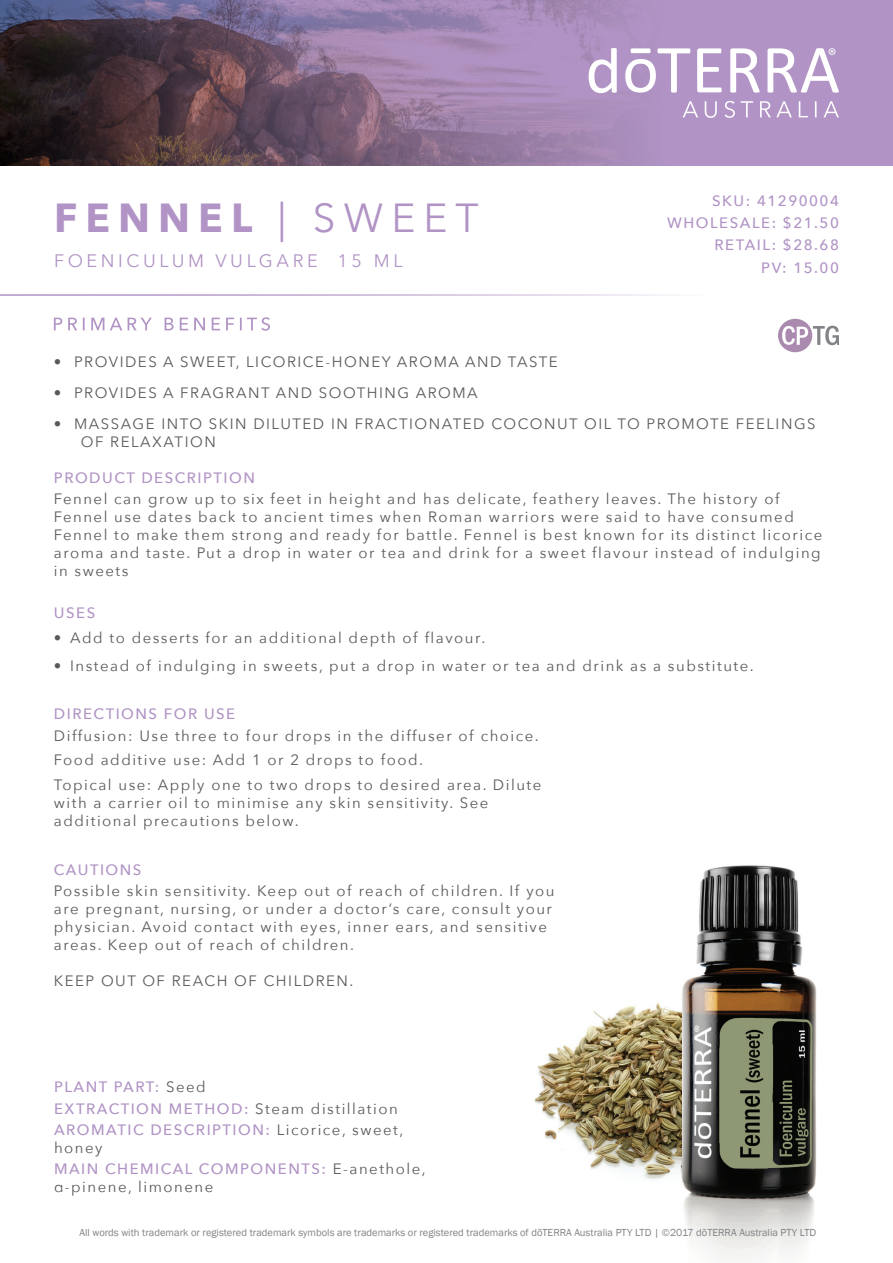
<style>
.page{position:relative;width:893px;height:1263px;background:#fff}
.page>*{position:absolute;margin:0;border:0;box-sizing:border-box;transform-origin:0 0}
.t1{font:700 40.5px "Avenir Next";letter-spacing:.2em;color:#b194c5}
.t2{font:18px "Avenir Next";letter-spacing:.2em;color:#b194c5}
.Body{font:15px/18px "Avenir Next";letter-spacing:.1em;color:#5a5a5d}
.Directions_Bold_Attr{font:15px/18px "Avenir Next";letter-spacing:.1em;color:#5a5a5d}
.Oil_Attribute_Panel{font:500 15px/18px "Avenir Next";letter-spacing:.1em;color:#b194c5}
.Oil_Attribute_Panel-2{font:15px/18px "Avenir Next";letter-spacing:.1em;color:#5a5a5d}
.Tag_details{font:500 15px "Avenir Next";letter-spacing:.1em;color:#b194c5}
.Purple_Headers{font:500 15px "Avenir Next";letter-spacing:.1em;color:#b194c5}
.t3{font:10.5px "Franklin Gothic";color:#808285}
.s1{font-weight:400}
.s2{font-weight:400;color:#5a5a5d}
.s3{font-weight:500;color:#b194c5}
</style>
<div class="page">
<img style="left:534px;top:1003px;width:144px;height:177px">
<img style="left:678px;top:865px;width:139px;height:395px">
<svg style="left:0;top:0;width:893px;height:166px;background:#836c8b"></svg>
<svg style="left:730px;top:48px;width:30px;height:45px"></svg>
<svg style="left:697px;top:48px;width:25px;height:44px"></svg>
<svg style="left:589px;top:48px;width:28px;height:45px"></svg>
<svg style="left:767px;top:48px;width:72px;height:45px"></svg>
<svg style="left:625px;top:48px;width:65px;height:45px"></svg>
<svg style="left:683px;top:101px;width:156px;height:17px;background:#bfa7cf"></svg>
<hr style="left:0;top:294px;width:839px;height:2px;background:#b194c5">
<svg style="left:54px;top:317px;width:216px;height:14px"></svg>
<svg style="left:778px;top:319px;width:61px;height:33px"></svg>
<p class="t1" style="left:54px;top:183px;width:426px">FENNEL <span class="s1">| SWEET</span></p>
<p class="t2" style="left:54px;top:245px;width:350px">FOENICULUM VULGARE 15 ML</p>
<p class="Tag_details" style="left:712px;top:188px;width:128px">SKU: 41290004</p>
<p class="Tag_details" style="left:667px;top:210px;width:173px">WHOLESALE: $21.50</p>
<p class="Tag_details" style="left:714px;top:232px;width:126px">RETAIL: $28.68</p>
<p class="Tag_details" style="left:761px;top:255px;width:79px">PV: 15.00</p>
<p class="Body" style="left:54px;top:352px;width:505px">• PROVIDES A SWEET, LICORICE-HONEY AROMA AND TASTE</p>
<p class="Body" style="left:54px;top:383px;width:425px">• PROVIDES A FRAGRANT AND SOOTHING AROMA</p>
<p class="Body" style="left:81px;top:414px;width:736px;text-indent:-27px">• MASSAGE INTO SKIN DILUTED IN FRACTIONATED COCONUT OIL TO PROMOTE FEELINGS<br>OF RELAXATION</p>
<p class="Purple_Headers" style="left:54px;top:465px;width:203px">PRODUCT DESCRIPTION</p>
<p class="Body" style="left:54px;top:490px;width:770px">Fennel can grow up to six feet in height and has delicate, feathery leaves. The history of Fennel use dates back to ancient times when Roman warriors were said to have consumed Fennel to make them strong and ready for battle. Fennel is best known for its distinct licorice aroma and taste. Put a drop in water or tea and drink for a sweet flavour instead of indulging in sweets</p>
<p class="Purple_Headers" style="left:54px;top:600px;width:43px">USES</p>
<p class="Body" style="left:54px;top:628px;width:433px">• Add to desserts for an additional depth of flavour.</p>
<p class="Body" style="left:54px;top:656px;width:701px">• Instead of indulging in sweets, put a drop in water or tea and drink as a substitute.</p>
<p class="Purple_Headers" style="left:54px;top:701px;width:183px">DIRECTIONS FOR USE</p>
<p class="Directions_Bold_Attr" style="left:54px;top:726px;width:486px">Diffusion: Use three to four drops in the diffuser of choice.</p>
<p class="Directions_Bold_Attr" style="left:54px;top:751px;width:371px">Food additive use: Add 1 or 2 drops to food.</p>
<p class="Directions_Bold_Attr" style="left:54px;top:775px;width:489px">Topical use: Apply one to two drops to desired area. Dilute with a carrier oil to minimise any skin sensitivity. See additional precautions below.</p>
<p class="Purple_Headers" style="left:54px;top:857px;width:89px">CAUTIONS</p>
<p class="Body" style="left:54px;top:881px;width:502px">Possible skin sensitivity. Keep out of reach of children. If you are pregnant, nursing, or under a doctor’s care, consult your physician. Avoid contact with eyes, inner ears, and sensitive areas. Keep out of reach of children.</p>
<p class="Body" style="left:54px;top:971px;width:301px">KEEP OUT OF REACH OF CHILDREN.</p>
<p class="Oil_Attribute_Panel" style="left:54px;top:1077px;width:153px">PLANT PART: <span class="s2">Seed</span></p>
<p class="Oil_Attribute_Panel" style="left:54px;top:1099px;width:345px">EXTRACTION METHOD: <span class="s2">Steam distillation</span></p>
<p class="Oil_Attribute_Panel" style="left:54px;top:1120px;width:351px">AROMATIC DESCRIPTION: <span class="s2">Licorice, sweet, honey</span></p>
<p class="Oil_Attribute_Panel-2" style="left:54px;top:1159px;width:373px"><span class="s3">MAIN CHEMICAL COMPONENTS:</span> E-anethole, α-pinene, limonene</p>
<p class="t3" style="left:80px;top:1226px;width:738px">All words with trademark or registered trademark symbols are trademarks or registered trademarks of dōTERRA Australia PTY LTD | ©2017 dōTERRA Australia PTY LTD</p>
</div>
